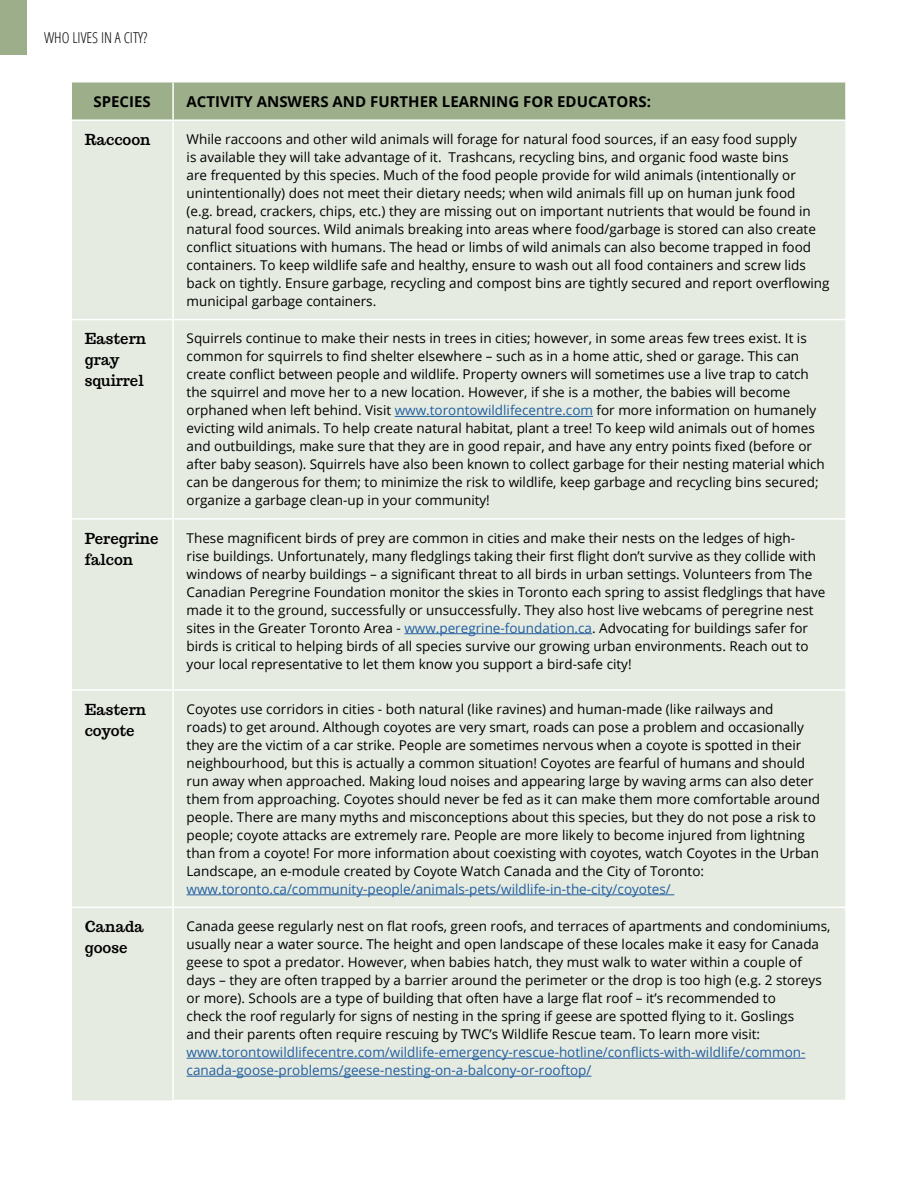
<style>
.page{position:relative;width:918px;height:1188px;background:#fff}
.page>*{position:absolute;margin:0;border:0;box-sizing:border-box;transform-origin:0 0}
.Body{font:700 15px/21px "Trocchi";color:#000}
.Body-2{font:700 15px "Open Sans";color:#000}
.t1{font:300 condensed 15px "Open Sans";color:#000}
.Body-3{font:13.5px/18px "Open Sans";color:#000}
.s1{color:#215e9e}
</style>
<div class="page">
<div style="left:0;top:0;width:27px;height:55px;background:#9daf8a"></div>
<div style="left:71px;top:82px;width:775px;height:37px;background:#9daf8a"></div>
<div style="left:72px;top:121px;width:773px;height:979px;background:#e6ebe2"></div>
<hr style="left:70px;top:83px;width:2px;height:36px;background:#fff">
<hr style="left:172px;top:83px;width:2px;height:36px;background:#fff">
<hr style="left:845px;top:83px;width:2px;height:36px;background:#fff">
<hr style="left:173px;top:319px;width:674px;height:1px;background:#fff">
<hr style="left:173px;top:518px;width:674px;height:2px;background:#fff">
<hr style="left:173px;top:689px;width:674px;height:2px;background:#fff">
<hr style="left:173px;top:907px;width:674px;height:1px;background:#fff">
<hr style="left:172px;top:121px;width:2px;height:198px;background:#fff">
<hr style="left:70px;top:319px;width:103px;height:1px;background:#fff">
<hr style="left:172px;top:320px;width:2px;height:198px;background:#fff">
<hr style="left:70px;top:518px;width:103px;height:2px;background:#fff">
<hr style="left:172px;top:520px;width:2px;height:169px;background:#fff">
<hr style="left:70px;top:689px;width:103px;height:2px;background:#fff">
<hr style="left:172px;top:691px;width:2px;height:216px;background:#fff">
<hr style="left:70px;top:907px;width:103px;height:1px;background:#fff">
<hr style="left:172px;top:908px;width:2px;height:192px;background:#fff">
<hr style="left:395px;top:416px;width:198px;height:1px;background:#215e9e">
<hr style="left:404px;top:633px;width:188px;height:1px;background:#215e9e">
<hr style="left:187px;top:895px;width:487px;height:1px;background:#215e9e">
<hr style="left:187px;top:1058px;width:618px;height:1px;background:#215e9e">
<hr style="left:187px;top:1076px;width:404px;height:1px;background:#215e9e">
<p class="t1" style="left:44px;top:27px;width:105px">WHO LIVES IN A CITY?</p>
<p class="Body-2" style="left:94px;top:91px;width:59px">SPECIES</p>
<p class="Body-2" style="left:187px;top:91px;width:466px">ACTIVITY ANSWERS AND FURTHER LEARNING FOR EDUCATORS:</p>
<p class="Body" style="left:85px;top:130px;width:67px">Raccoon</p>
<p class="Body-3" style="left:187px;top:130px;width:645px">While raccoons and other wild animals will forage for natural food sources, if an easy food supply<br>is available they will take advantage of it. Trashcans, recycling bins, and organic food waste bins<br>are frequented by this species. Much of the food people provide for wild animals (intentionally or unintentionally) does not meet their dietary needs; when wild animals fill up on human junk food<br>(e.g. bread, crackers, chips, etc.) they are missing out on important nutrients that would be found in natural food sources. Wild animals breaking into areas where food/garbage is stored can also create conflict situations with humans. The head or limbs of wild animals can also become trapped in food containers. To keep wildlife safe and healthy, ensure to wash out all food containers and screw lids back on tightly. Ensure garbage, recycling and compost bins are tightly secured and report overflowing municipal garbage containers.</p>
<p class="Body" style="left:85px;top:329px;width:63px">Eastern gray squirrel</p>
<p class="Body-3" style="left:187px;top:329px;width:640px">Squirrels continue to make their nests in trees in cities; however, in some areas few trees exist. It is common for squirrels to find shelter elsewhere – such as in a home attic, shed or garage. This can create conflict between people and wildlife. Property owners will sometimes use a live trap to catch the squirrel and move her to a new location. However, if she is a mother, the babies will become orphaned when left behind. Visit <span class="s1">www.torontowildlifecentre.com</span> for more information on humanely evicting wild animals. To help create natural habitat, plant a tree! To keep wild animals out of homes and outbuildings, make sure that they are in good repair, and have any entry points fixed (before or after baby season). Squirrels have also been known to collect garbage for their nesting material which can be dangerous for them; to minimize the risk to wildlife, keep garbage and recycling bins secured; organize a garbage clean-up in your community!</p>
<p class="Body" style="left:85px;top:529px;width:75px">Peregrine falcon</p>
<p class="Body-3" style="left:187px;top:528px;width:640px">These magnificent birds of prey are common in cities and make their nests on the ledges of high-<br>rise buildings. Unfortunately, many fledglings taking their first flight don’t survive as they collide with windows of nearby buildings – a significant threat to all birds in urban settings. Volunteers from The Canadian Peregrine Foundation monitor the skies in Toronto each spring to assist fledglings that have made it to the ground, successfully or unsuccessfully. They also host live webcams of peregrine nest sites in the Greater Toronto Area - <span class="s1">www.peregrine-foundation.ca</span>. Advocating for buildings safer for birds is critical to helping birds of all species survive our growing urban environments. Reach out to your local representative to let them know you support a bird-safe city!</p>
<p class="Body" style="left:85px;top:700px;width:63px">Eastern coyote</p>
<p class="Body-3" style="left:187px;top:700px;width:635px">Coyotes use corridors in cities - both natural (like ravines) and human-made (like railways and<br>roads) to get around. Although coyotes are very smart, roads can pose a problem and occasionally they are the victim of a car strike. People are sometimes nervous when a coyote is spotted in their neighbourhood, but this is actually a common situation! Coyotes are fearful of humans and should run away when approached. Making loud noises and appearing large by waving arms can also deter them from approaching. Coyotes should never be fed as it can make them more comfortable around people. There are many myths and misconceptions about this species, but they do not pose a risk to people; coyote attacks are extremely rare. People are more likely to become injured from lightning than from a coyote! For more information about coexisting with coyotes, watch Coyotes in the Urban Landscape, an e-module created by Coyote Watch Canada and the City of Toronto: <span class="s1">www.toronto.ca/community-people/animals-pets/wildlife-in-the-city/coyotes/</span></p>
<p class="Body" style="left:85px;top:917px;width:61px">Canada goose</p>
<p class="Body-3" style="left:187px;top:917px;width:646px">Canada geese regularly nest on flat roofs, green roofs, and terraces of apartments and condominiums, usually near a water source. The height and open landscape of these locales make it easy for Canada geese to spot a predator. However, when babies hatch, they must walk to water within a couple of days – they are often trapped by a barrier around the perimeter or the drop is too high (e.g. 2 storeys or more). Schools are a type of building that often have a large flat roof – it’s recommended to<br>check the roof regularly for signs of nesting in the spring if geese are spotted flying to it. Goslings<br>and their parents often require rescuing by TWC’s Wildlife Rescue team. To learn more visit: <span class="s1">www.torontowildlifecentre.com/wildlife-emergency-rescue-hotline/conflicts-with-wildlife/common&shy;canada-goose-problems/geese-nesting-on-a-balcony-or-rooftop/</span></p>
</div>
